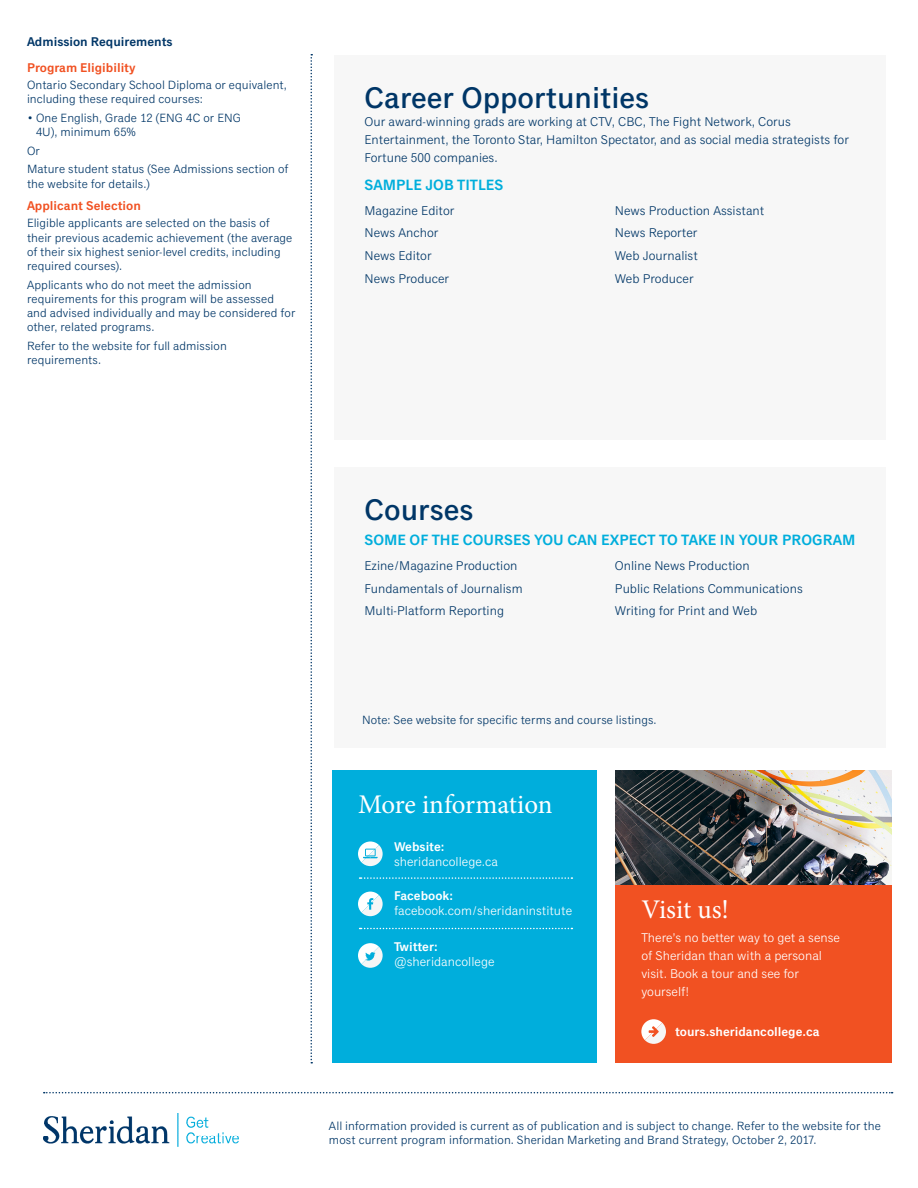
<style>
.page{position:relative;width:918px;height:1188px;background:#fff}
.page>*{position:absolute;margin:0;border:0;box-sizing:border-box;transform-origin:0 0}
.h2_back-page{font:500 30px "Classic Grotesque Std";color:#003667}
.t1{font:27px "Minion Pro";letter-spacing:-.005em;color:#fff}
.h3_back-page{font:600 15px "Classic Grotesque Pro";color:#00aedc}
.p_list_careers_cours{font:12.75px/18px "Classic Grotesque Pro";color:#003667}
.t2{font:12.75px/18px "Classic Grotesque Pro";color:#fff}
.t3{font:600 12.75px "Classic Grotesque Pro";color:#fff}
.h4_back-page{font:600 12.75px "Classic Grotesque Pro";color:#f15122}
.t4{font:600 12.75px "Classic Grotesque Pro";color:#003667}
.p_admissions{font:12px/14.2px "Classic Grotesque Pro";letter-spacing:.005em;color:#003667}
</style>
<div class="page">
<div style="left:333px;top:770px;width:264px;height:293px;background:#00aedc"></div>
<div style="left:615px;top:884px;width:277px;height:179px;background:#f15122"></div>
<img style="left:44px;top:1114px;width:195px;height:33px">
<svg style="left:310px;top:54px;width:2px;height:1010px"></svg>
<img style="left:615px;top:770px;width:276px;height:114px">
<svg style="left:44px;top:1092px;width:849px;height:1px"></svg>
<svg style="left:360px;top:877px;width:212px;height:2px"></svg>
<svg style="left:360px;top:928px;width:212px;height:1px"></svg>
<div style="left:334px;top:55px;width:552px;height:385px;background:#f7f7f7"></div>
<div style="left:334px;top:467px;width:552px;height:281px;background:#f7f7f7"></div>
<svg style="left:358px;top:892px;width:25px;height:24px"></svg>
<svg style="left:358px;top:943px;width:25px;height:25px"></svg>
<svg style="left:358px;top:842px;width:25px;height:24px"></svg>
<svg style="left:641px;top:1019px;width:25px;height:25px"></svg>
<p class="t4" style="left:27px;top:34px;width:147px">Admission Requirements</p>
<p class="h4_back-page" style="left:27px;top:60px;width:110px">Program Eligibility</p>
<p class="p_admissions" style="left:27px;top:78px;width:261px">Ontario Secondary School Diploma or equivalent, including these required courses:</p>
<p class="p_admissions" style="left:36px;top:111px;width:207px;text-indent:-9px">• One English, Grade 12 (ENG 4C or ENG<br>4U), minimum 65%</p>
<p class="p_admissions" style="left:27px;top:144px;width:14px">Or</p>
<p class="p_admissions" style="left:27px;top:162px;width:263px">Mature student status (See Admissions section of the website for details.)</p>
<p class="h4_back-page" style="left:27px;top:198px;width:116px">Applicant Selection</p>
<p class="p_admissions" style="left:27px;top:216px;width:267px">Eligible applicants are selected on the basis of their previous academic achievement (the average of their six highest senior-level credits, including required courses).</p>
<p class="p_admissions" style="left:27px;top:278px;width:270px">Applicants who do not meet the admission requirements for this program will be assessed and advised individually and may be considered for other, related programs.</p>
<p class="p_admissions" style="left:27px;top:339px;width:201px">Refer to the website for full admission requirements.</p>
<p class="h2_back-page" style="left:364px;top:80px;width:286px">Career Opportunities</p>
<p class="p_list_careers_cours" style="left:364px;top:113px;width:486px">Our award-winning grads are working at CTV, CBC, The Fight Network, Corus<br>Entertainment, the Toronto Star, Hamilton Spectator, and as social media strategists for<br>Fortune 500 companies.</p>
<p class="h3_back-page" style="left:364px;top:176px;width:140px">SAMPLE JOB TITLES</p>
<p class="p_list_careers_cours" style="left:364px;top:202px;width:92px">Magazine Editor</p>
<p class="p_list_careers_cours" style="left:364px;top:224px;width:76px">News Anchor</p>
<p class="p_list_careers_cours" style="left:364px;top:247px;width:69px">News Editor</p>
<p class="p_list_careers_cours" style="left:364px;top:270px;width:86px">News Producer</p>
<p class="p_list_careers_cours" style="left:615px;top:202px;width:151px">News Production Assistant</p>
<p class="p_list_careers_cours" style="left:615px;top:224px;width:84px">News Reporter</p>
<p class="p_list_careers_cours" style="left:615px;top:247px;width:84px">Web Journalist</p>
<p class="p_list_careers_cours" style="left:615px;top:270px;width:80px">Web Producer</p>
<p class="h2_back-page" style="left:364px;top:493px;width:111px">Courses</p>
<p class="h3_back-page" style="left:364px;top:532px;width:493px">SOME OF THE COURSES YOU CAN EXPECT TO TAKE IN YOUR PROGRAM</p>
<p class="p_list_careers_cours" style="left:364px;top:557px;width:154px">Ezine/Magazine Production</p>
<p class="p_list_careers_cours" style="left:364px;top:580px;width:160px">Fundamentals of Journalism</p>
<p class="p_list_careers_cours" style="left:364px;top:602px;width:141px">Multi-Platform Reporting</p>
<p class="p_list_careers_cours" style="left:615px;top:557px;width:136px">Online News Production</p>
<p class="p_list_careers_cours" style="left:615px;top:580px;width:189px">Public Relations Communications</p>
<p class="p_list_careers_cours" style="left:615px;top:602px;width:144px">Writing for Print and Web</p>
<p class="p_admissions" style="left:362px;top:713px;width:296px">Note: See website for specific terms and course listings.</p>
<h2 class="t1" style="left:358px;top:786px;width:196px">More information</h2>
<p class="t3" style="left:394px;top:840px;width:52px">Website:</p>
<p class="t2" style="left:394px;top:853px;width:106px">sheridancollege.ca</p>
<p class="t3" style="left:394px;top:888px;width:61px">Facebook:</p>
<p class="t2" style="left:394px;top:902px;width:180px">facebook.com/sheridaninstitute</p>
<p class="t3" style="left:394px;top:940px;width:45px">Twitter:</p>
<p class="t2" style="left:394px;top:953px;width:102px">@sheridancollege</p>
<h2 class="t1" style="left:641px;top:891px;width:89px">Visit us!</h2>
<p class="t2" style="left:641px;top:929px;width:200px">There’s no better way to get a sense of Sheridan than with a personal visit. Book a tour and see for yourself!</p>
<p class="t3" style="left:675px;top:1025px;width:146px">tours.sheridancollege.ca</p>
<p class="p_admissions" style="left:329px;top:1119px;width:553px">All information provided is current as of publication and is subject to change. Refer to the website for the most current program information. Sheridan Marketing and Brand Strategy, October 2, 2017.</p>
</div>
